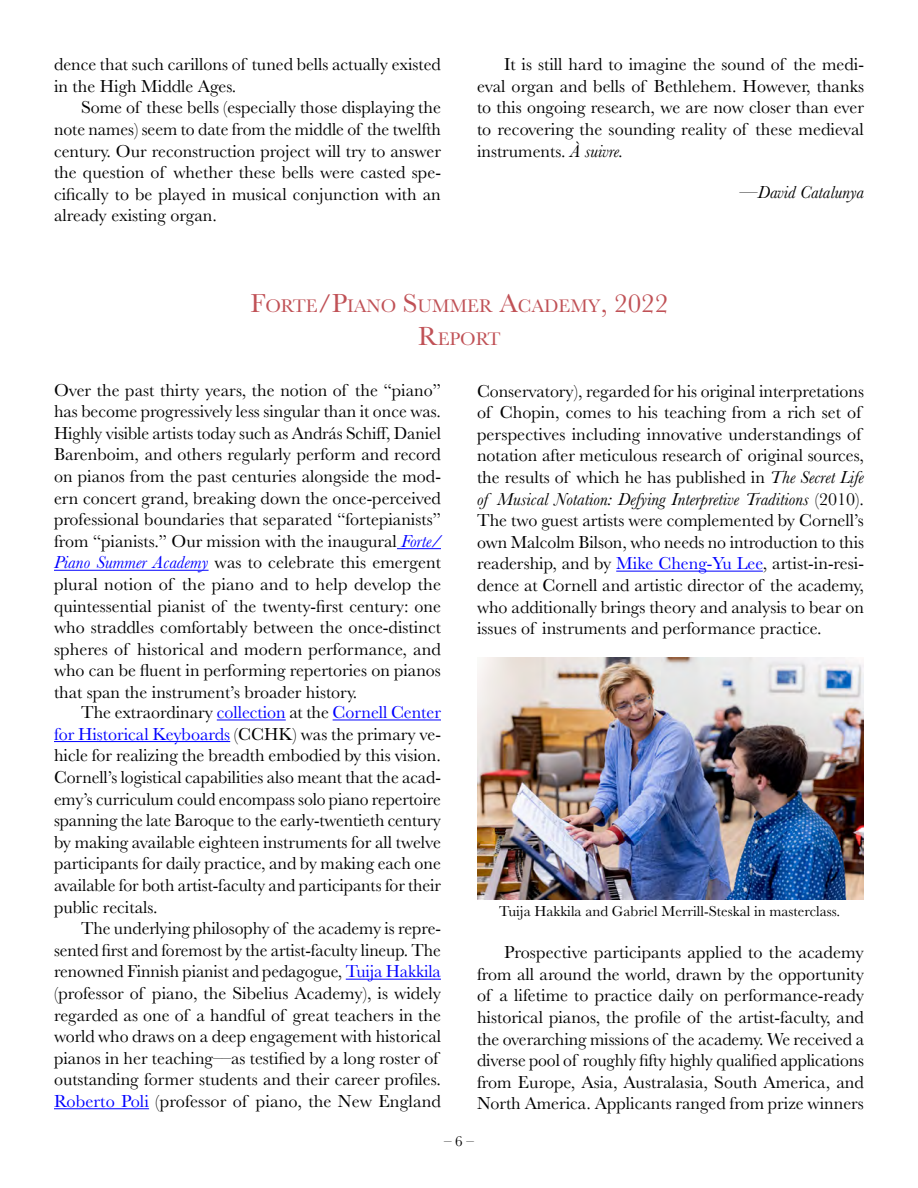
<style>
.page{position:relative;width:918px;height:1188px;background:#fff}
.page>*{position:absolute;margin:0;border:0;box-sizing:border-box;transform-origin:0 0}
.t1{font:18.9px/32.4px "Baskerville";color:#c05156;text-align:center}
.t2{font:18px/21.6px "Baskerville";color:#000;text-align:justify}
.t3{font:italic 18px "Baskerville";color:#000}
.t4{font:15px "Baskerville";color:#000}
.s1{font-style:italic}
.s2{font-size:27px}
.s3{font-style:italic;color:#00f}
.s4{color:#00f}
</style>
<div class="page">
<hr style="left:397px;top:548px;width:44px;height:1px;background:#00f">
<hr style="left:54px;top:570px;width:155px;height:1px;background:#00f">
<hr style="left:217px;top:720px;width:69px;height:1px;background:#00f">
<hr style="left:333px;top:720px;width:108px;height:1px;background:#00f">
<hr style="left:54px;top:741px;width:176px;height:1px;background:#00f">
<hr style="left:346px;top:979px;width:95px;height:1px;background:#00f">
<hr style="left:54px;top:1108px;width:95px;height:1px;background:#00f">
<hr style="left:616px;top:571px;width:147px;height:1px;background:#00f">
<img style="left:477px;top:657px;width:387px;height:243px">
<p class="t2" style="left:54px;top:54px;width:389px">dence that such carillons of tuned bells actually existed in the High Middle Ages.</p>
<p class="t2" style="left:54px;top:97px;width:389px;text-indent:27px">Some of these bells (especially those displaying the note names) seem to date from the middle of the twelfth century. Our reconstruction project will try to answer the question of whether these bells were casted spe&shy;cifically to be played in musical conjunction with an already existing organ.</p>
<p class="t2" style="left:477px;top:54px;width:389px;text-indent:27px">It is still hard to imagine the sound of the medi&shy;eval organ and bells of Bethlehem. However, thanks to this ongoing research, we are now closer than ever to recovering the sounding reality of these medieval instruments. <span class="s1">À suivre.</span></p>
<p class="t3" style="left:740px;top:180px;width:126px">—David Catalunya</p>
<p class="t1" style="left:250px;top:290px;width:419px"><span class="s2">F</span>ORTE<span class="s2">/P</span>IANO <span class="s2">S</span>UMMER <span class="s2">A</span>CADEMY<span class="s2">, 2022<br>R</span>EPORT</p>
<p class="t2" style="left:54px;top:379px;width:389px">Over the past thirty years, the notion of the “piano” has become progressively less singular than it once was.<br>Highly visible artists today such as András Schiff, Daniel Barenboim, and others regularly perform and record on pianos from the past centuries alongside the mod&shy;ern concert grand, breaking down the once-perceived professional boundaries that separated “fortepianists” from “pianists.” Our mission with the inaugural <span class="s3">Forte/ Piano Summer Academy</span> was to celebrate this emergent plural notion of the piano and to help develop the quintessential pianist of the twenty-first century: one who straddles comfortably between the once-distinct spheres of historical and modern performance, and who can be fluent in performing repertories on pianos that span the instrument’s broader history.</p>
<p class="t2" style="left:54px;top:702px;width:389px;text-indent:27px">The extraordinary <span class="s4">collection</span> at the <span class="s4">Cornell Center for Historical Keyboards</span> (CCHK) was the primary ve&shy;hicle for realizing the breadth embodied by this vision.<br>Cornell’s logistical capabilities also meant that the acad&shy;emy’s curriculum could encompass solo piano repertoire spanning the late Baroque to the early-twentieth century by making available eighteen instruments for all twelve participants for daily practice, and by making each one available for both artist-faculty and participants for their public recitals.</p>
<p class="t2" style="left:54px;top:918px;width:389px;text-align:left;text-indent:27px">The underlying philosophy of the academy is repre&shy;sented first and foremost by the artist-faculty lineup. The renowned Finnish pianist and pedagogue, <span class="s4">Tuija Hakkila </span>(professor of piano, the Sibelius Academy), is widely regarded as one of a handful of great teachers in the world who draws on a deep engagement with historical pianos in her teaching––as testified by a long roster of outstanding former students and their career profiles.<br><span class="s4">Roberto Poli</span> (professor of piano, the New England</p>
<p class="t2" style="left:477px;top:380px;width:389px;text-align:left">Conservatory), regarded for his original interpretations of Chopin, comes to his teaching from a rich set of perspectives including innovative understandings of notation after meticulous research of original sources, the results of which he has published in <span class="s1">The Secret Life of Musical Notation: Defying Interpretive Traditions</span> (2010).<br>The two guest artists were complemented by Cornell’s own Malcolm Bilson, who needs no introduction to this readership, and by <span class="s4">Mike Cheng-Yu Lee</span>, artist-in-resi&shy;dence at Cornell and artistic director of the academy, who additionally brings theory and analysis to bear on issues of instruments and performance practice.</p>
<p class="t4" style="left:499px;top:902px;width:342px">Tuija Hakkila and Gabriel Merrill-Steskal in masterclass.</p>
<p class="t2" style="left:477px;top:942px;width:389px;text-indent:27px">Prospective participants applied to the academy from all around the world, drawn by the opportunity of a lifetime to practice daily on performance-ready historical pianos, the profile of the artist-faculty, and the overarching missions of the academy. We received a diverse pool of roughly fifty highly qualified applications from Europe, Asia, Australasia, South America, and North America. Applicants ranged from prize winners</p>
<p class="t4" style="left:444px;top:1131px;width:31px">– 6 –</p>
</div>
